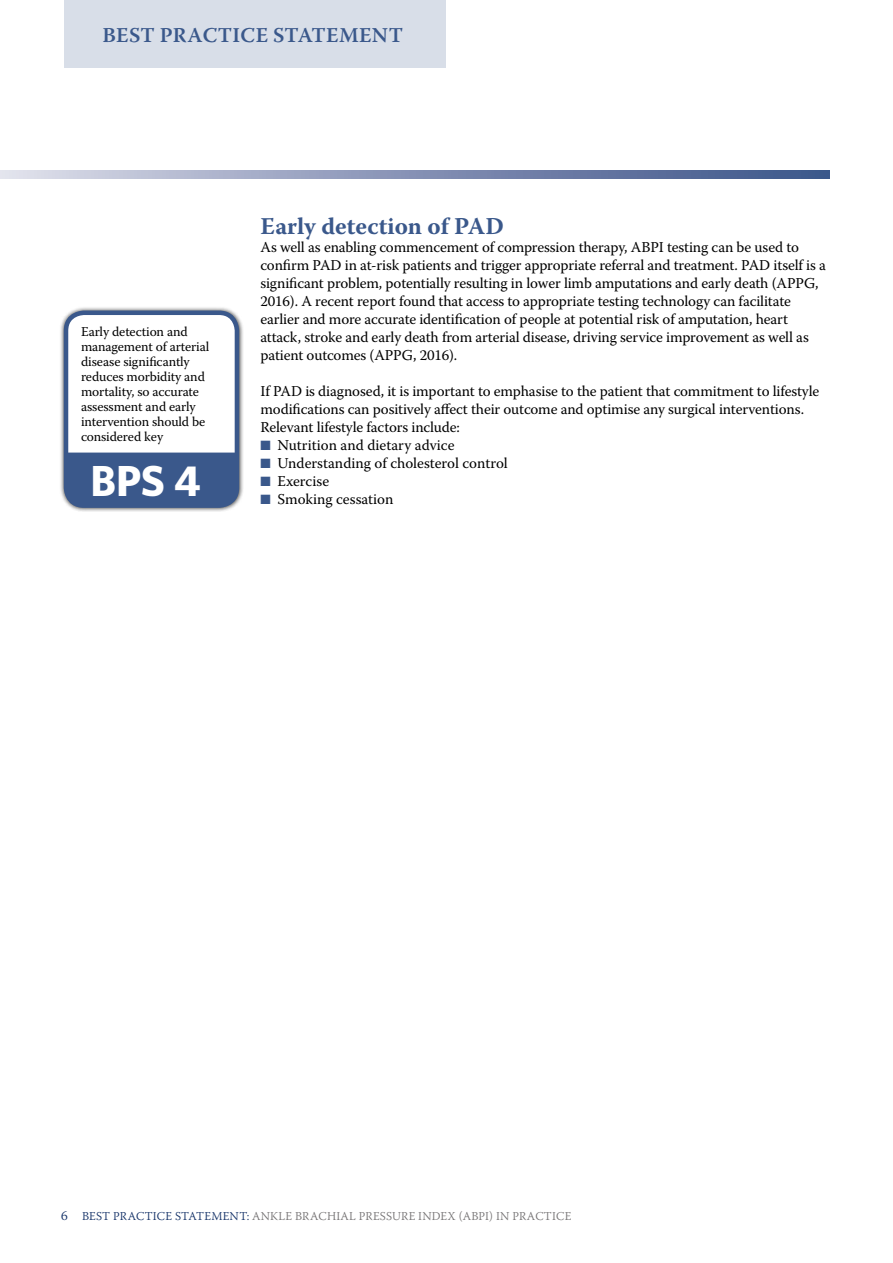
<style>
.page{position:relative;width:893px;height:1263px;background:#fff}
.page>*{position:absolute;margin:0;border:0;box-sizing:border-box;transform-origin:0 0}
.t1{font:700 43.5px "Whitney";color:#fff}
.t2{font:700 24px "Warnock Pro";color:#3a588b}
.t3{font:600 21px "Warnock Pro";letter-spacing:.01em;color:#3a588b}
.t4{font:15px/18px "Warnock Pro";letter-spacing:-.01em;color:#000}
.t5{font:13.5px/15px "Warnock Pro";letter-spacing:-.01em;color:#000}
.t6{font:300 13.5px "Warnock Pro";color:#102e65}
.t7{font:300 12px "Warnock Pro";letter-spacing:.015em;color:#737172}
.s1{color:#3a588b}
.s2{color:#102e65}
</style>
<div class="page">
<div style="left:64px;top:0;width:382px;height:68px;background:#d8dee8"></div>
<svg style="left:0;top:170px;width:829px;height:9px;background:#8995b7"></svg>
<div style="left:59px;top:306px;width:185px;height:206px;background:#000;opacity:.75"></div>
<div style="left:66px;top:313px;width:171px;height:193px;background:#fff;border-radius:18px"></div>
<div style="left:64px;top:311px;width:175px;height:197px;border:4px solid #3a588b;border-radius:18px"></div>
<div style="left:65px;top:453px;width:171px;height:52px;background:#3a588b"></div>
<h3 class="t3" style="left:102px;top:23px;width:302px">BEST PRACTICE STATEMENT</h3>
<p class="t5" style="left:81px;top:324px;width:130px">Early detection and management of arterial disease significantly reduces morbidity and mortality, so accurate assessment and early intervention should be considered key</p>
<h1 class="t1" style="left:90px;top:454px;width:112px">BPS 4</h1>
<h2 class="t2" style="left:260px;top:211px;width:245px">Early detection of PAD</h2>
<p class="t4" style="left:260px;top:238px;width:567px">As well as enabling commencement of compression therapy, ABPI testing can be used to confirm PAD in at-risk patients and trigger appropriate referral and treatment. PAD itself is a significant problem, potentially resulting in lower limb amputations and early death (APPG, 2016). A recent report found that access to appropriate testing technology can facilitate earlier and more accurate identification of people at potential risk of amputation, heart attack, stroke and early death from arterial disease, driving service improvement as well as patient outcomes (APPG, 2016).</p>
<p class="t4" style="left:260px;top:382px;width:560px">If PAD is diagnosed, it is important to emphasise to the patient that commitment to lifestyle modifications can positively affect their outcome and optimise any surgical interventions.<br>Relevant lifestyle factors include:</p>
<p class="t4" style="left:260px;top:436px;width:196px"><span class="s1">■</span> Nutrition and dietary advice</p>
<p class="t4" style="left:260px;top:454px;width:249px"><span class="s1">■</span> Understanding of cholesterol control</p>
<p class="t4" style="left:260px;top:472px;width:70px"><span class="s1">■</span> Exercise</p>
<p class="t4" style="left:260px;top:490px;width:134px"><span class="s1">■</span> Smoking cessation</p>
<p class="t6" style="left:61px;top:1208px;width:8px">6</p>
<p class="t7" style="left:82px;top:1209px;width:491px"><span class="s2">BEST PRACTICE STATEMENT:</span> ANKLE BRACHIAL PRESSURE INDEX (ABPI) IN PRACTICE</p>
</div>
